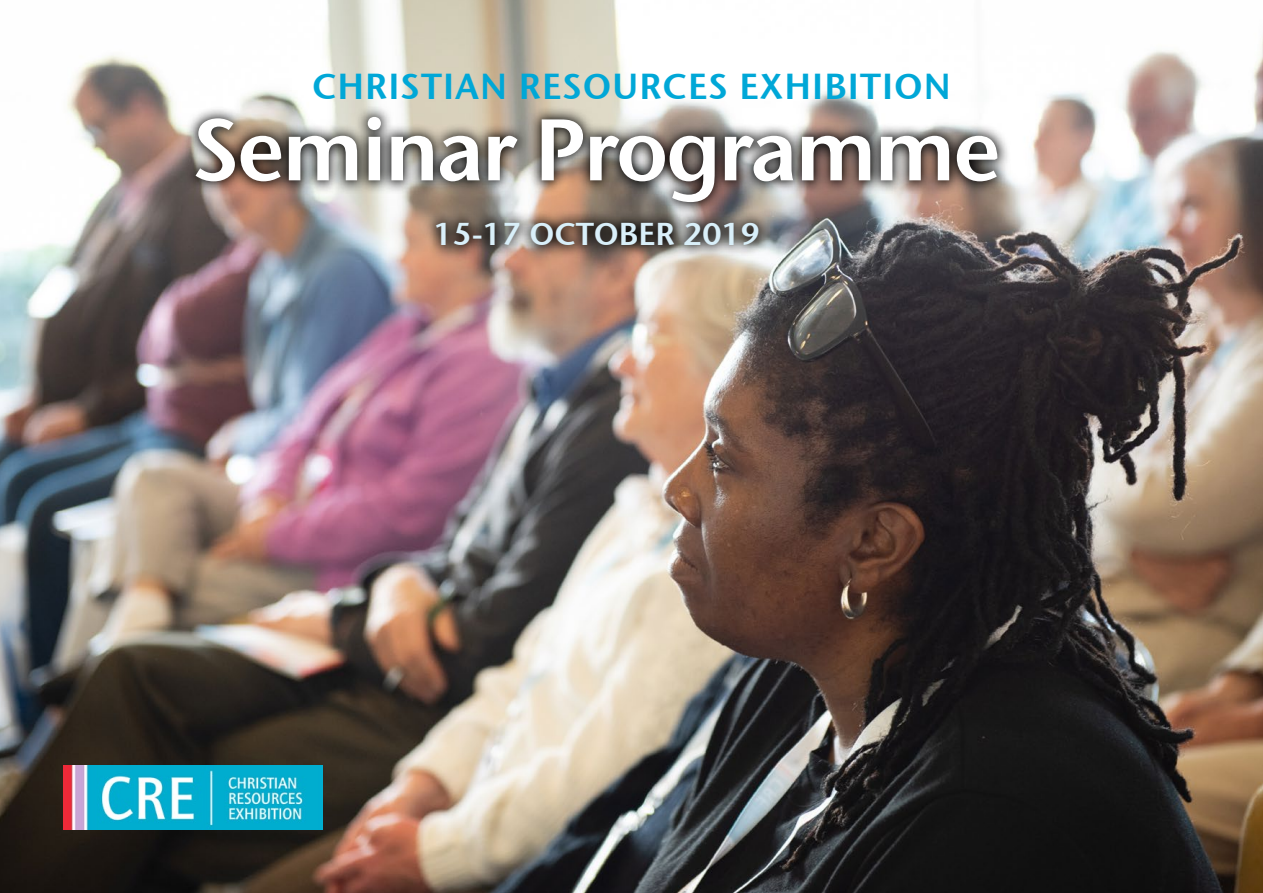
<style>
.page{position:relative;width:1263px;height:893px;background:#fff}
.page>*{position:absolute;margin:0;border:0;box-sizing:border-box;transform-origin:0 0}
.t1{font:87px "Stone Sans Sem ITCTT Semi";letter-spacing:-.03em;color:#fff}
.t2{font:36px "Stone Sans Sem ITCTT Semi";letter-spacing:.03em;color:#00a7d7}
.t3{font:31.5px "Stone Sans Sem ITCTT Semi";color:#d9eff9}
</style>
<div class="page">
<img style="left:0;top:0;width:1263px;height:893px">
<img style="left:64px;top:765px;width:259px;height:64px">
<img style="left:183px;top:104px;width:828px;height:154px">
<p class="t2" style="left:312px;top:56px;width:640px">CHRISTIAN RESOURCES EXHIBITION</p>
<h1 class="t1" style="left:193px;top:77px;width:810px">Seminar Programme</h1>
<p class="t3" style="left:434px;top:207px;width:328px">15-17 OCTOBER 2019</p>
</div>
